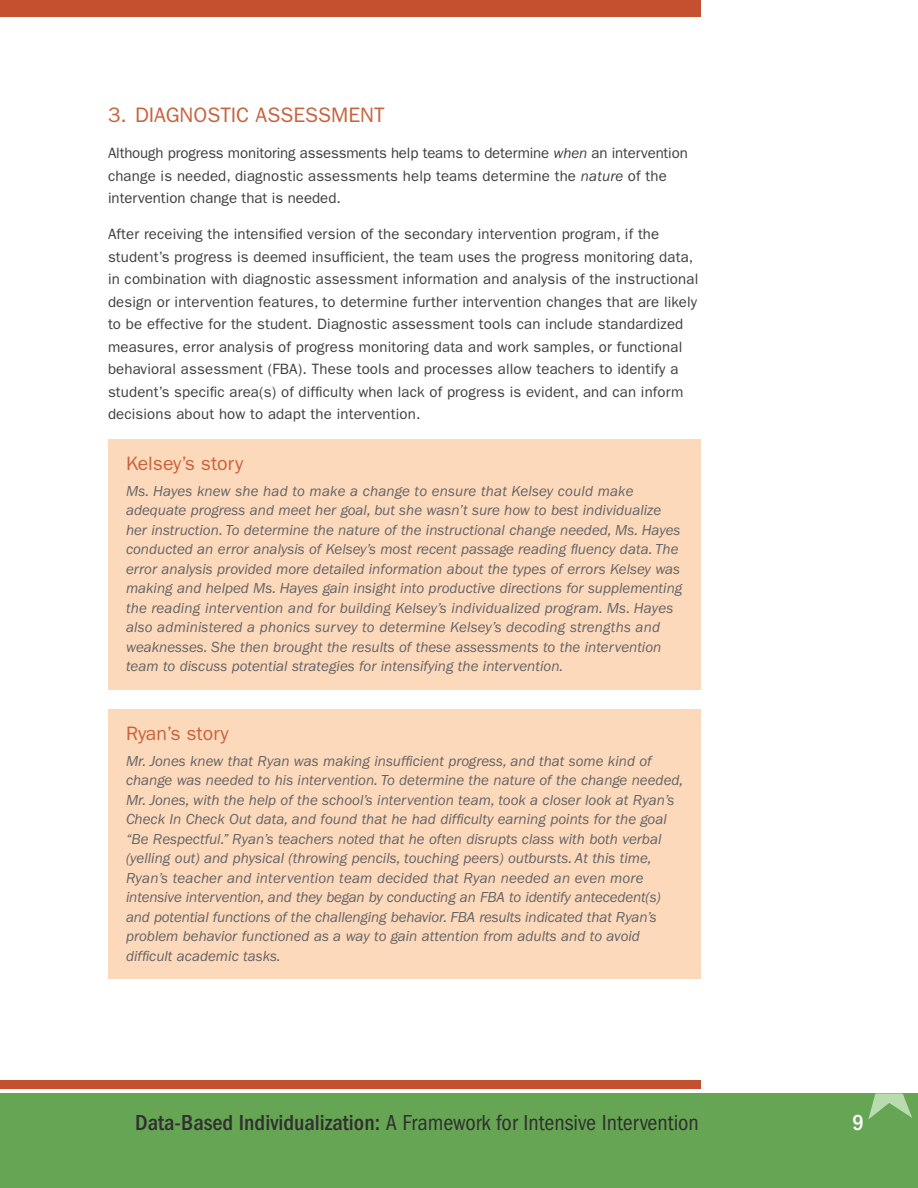
<style>
.page{position:relative;width:918px;height:1188px;background:#fff}
.page>*{position:absolute;margin:0;border:0;box-sizing:border-box;transform-origin:0 0}
.t1{font:condensed 22.5px "ITC Franklin Gothic Std";color:#312f30}
.t2{font:500 condensed 22.5px "ITC Franklin Gothic Std";color:#fff}
.Head_3{font:21px "ITC Franklin Gothic Std";color:#c8623d}
.Head_4{font:19.5px "ITC Franklin Gothic Std";color:#c8623d}
.Story_Text{font:italic 15px/19.5px "ITC Franklin Gothic Std";color:#636366}
.Paragraph{font:15px/22.5px "ITC Franklin Gothic Std";letter-spacing:.01em;color:#3e3e3f}
.s1{font-style:italic}
.s2{font-weight:500}
</style>
<div class="page">
<div style="left:0;top:1094px;width:918px;height:94px;background:#66a554"></div>
<svg style="left:868px;top:1094px;width:44px;height:26px"></svg>
<div style="left:0;top:1080px;width:701px;height:8px;background:#c4502f"></div>
<div style="left:0;top:0;width:701px;height:16px;background:#c4502f"></div>
<div style="left:108px;top:439px;width:592px;height:250px;background:#fdd9bb"></div>
<div style="left:108px;top:709px;width:592px;height:270px;background:#fdd9bb"></div>
<p class="Head_3" style="left:108px;top:103px;width:278px">3. DIAGNOSTIC ASSESSMENT</p>
<p class="Paragraph" style="left:108px;top:142px;width:581px">Although progress monitoring assessments help teams to determine <span class="s1">when</span> an intervention change is needed, diagnostic assessments help teams determine the <span class="s1">nature</span> of the intervention change that is needed.</p>
<p class="Paragraph" style="left:108px;top:223px;width:592px">After receiving the intensified version of the secondary intervention program, if the student’s progress is deemed insufficient, the team uses the progress monitoring data, in combination with diagnostic assessment information and analysis of the instructional design or intervention features, to determine further intervention changes that are likely to be effective for the student. Diagnostic assessment tools can include standardized measures, error analysis of progress monitoring data and work samples, or functional behavioral assessment (FBA). These tools and processes allow teachers to identify a student’s specific area(s) of difficulty when lack of progress is evident, and can inform decisions about how to adapt the intervention.</p>
<p class="Head_4" style="left:126px;top:452px;width:119px">Kelsey’s story</p>
<p class="Story_Text" style="left:126px;top:481px;width:558px">Ms. Hayes knew she had to make a change to ensure that Kelsey could make adequate progress and meet her goal, but she wasn’t sure how to best individualize her instruction. To determine the nature of the instructional change needed, Ms. Hayes conducted an error analysis of Kelsey’s most recent passage reading fluency data. The error analysis provided more detailed information about the types of errors Kelsey was making and helped Ms. Hayes gain insight into productive directions for supplementing the reading intervention and for building Kelsey’s individualized program. Ms. Hayes also administered a phonics survey to determine Kelsey’s decoding strengths and weaknesses. She then brought the results of these assessments to the intervention team to discuss potential strategies for intensifying the intervention.</p>
<p class="Head_4" style="left:126px;top:722px;width:104px">Ryan’s story</p>
<p class="Story_Text" style="left:126px;top:751px;width:559px">Mr. Jones knew that Ryan was making insufficient progress, and that some kind of change was needed to his intervention. To determine the nature of the change needed, Mr. Jones, with the help of the school’s intervention team, took a closer look at Ryan’s Check In Check Out data, and found that he had difficulty earning points for the goal “Be Respectful.” Ryan’s teachers noted that he often disrupts class with both verbal (yelling out) and physical (throwing pencils, touching peers) outbursts. At this time, Ryan’s teacher and intervention team decided that Ryan needed an even more intensive intervention, and they began by conducting an FBA to identify antecedent(s) and potential functions of the challenging behavior. FBA results indicated that Ryan’s problem behavior functioned as a way to gain attention from adults and to avoid difficult academic tasks.</p>
<h1 class="t1" style="left:135px;top:1110px;width:565px"><span class="s2">Data-Based Individualization:</span> A Framework for Intensive Intervention</h1>
<h1 class="t2" style="left:853px;top:1110px;width:13px">9</h1>
</div>
